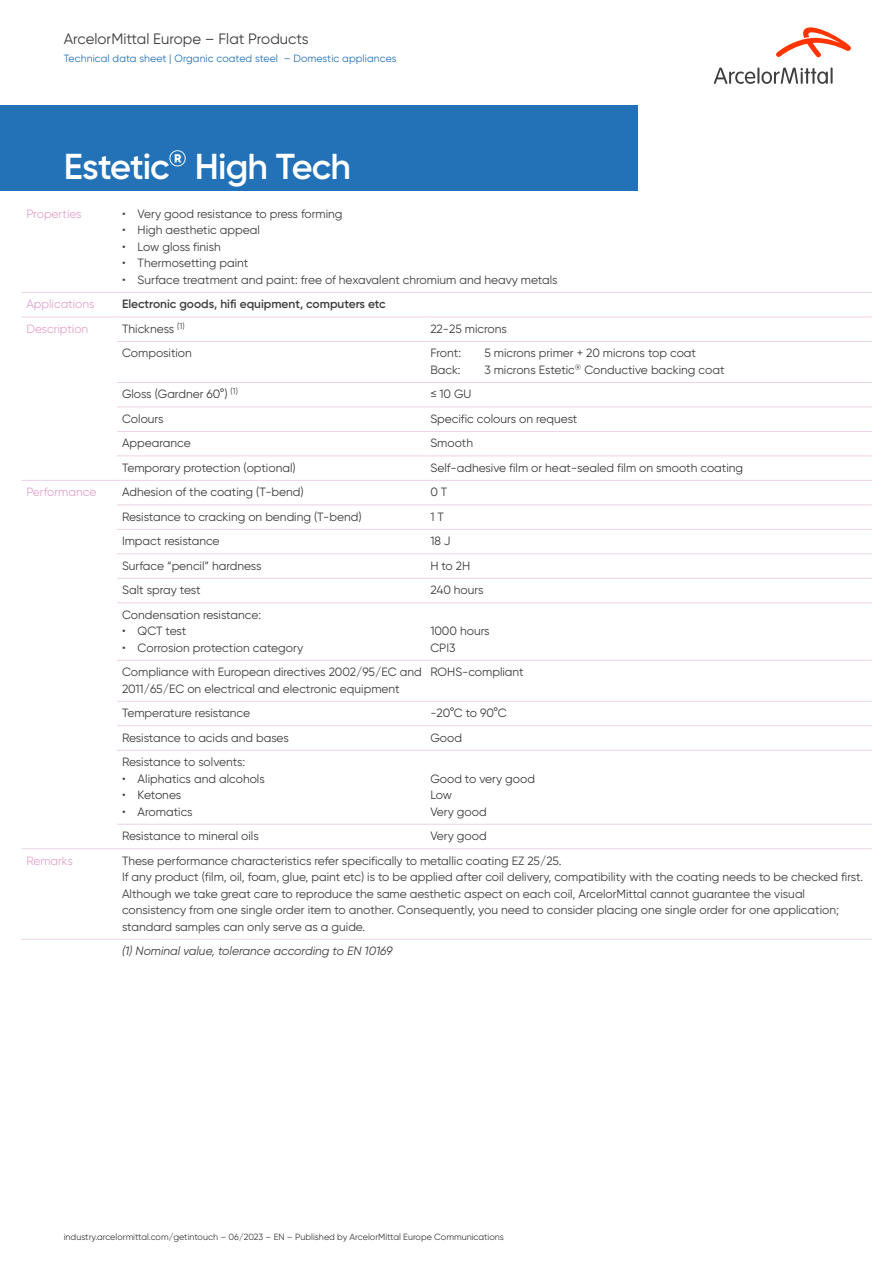
<style>
.page{position:relative;width:893px;height:1263px;background:#fff}
.page>*{position:absolute;margin:0;border:0;box-sizing:border-box;transform-origin:0 0}
.t1{font:600 36px "Gilro";letter-spacing:-.025em;color:#fff}
.t2{font:15px "Gilro";color:#3d3d3c}
.t3{font:12px/16.5px "Gilro";color:#3d3d3c}
.t4{font:12px "Gilro";color:#e2a4ca}
.t5{font:italic 12px "Gilro";color:#3d3d3c}
.t6{font:600 12px "Gilro";color:#3d3d3c}
.t7{font:10.5px "Gilro";letter-spacing:.01em;color:#2372b8}
.t8{font:9px "Gilro";color:#3d3d3c}
</style>
<div class="page">
<div style="left:0;top:105px;width:638px;height:85px;background:#2372b8"></div>
<svg style="left:21px;top:316px;width:851px;height:623px"></svg>
<hr style="left:21px;top:292px;width:96px;height:1px;background:#eed2e7">
<hr style="left:21px;top:317px;width:96px;height:1px;background:#eed2e7">
<hr style="left:21px;top:480px;width:96px;height:1px;background:#eed2e7">
<hr style="left:21px;top:848px;width:96px;height:1px;background:#eed2e7">
<hr style="left:117px;top:317px;width:308px;height:1px;background:#eed2e7">
<hr style="left:425px;top:317px;width:447px;height:1px;background:#eed2e7">
<hr style="left:117px;top:341px;width:308px;height:1px;background:#eed2e7">
<hr style="left:117px;top:382px;width:308px;height:1px;background:#eed2e7">
<hr style="left:117px;top:407px;width:308px;height:1px;background:#eed2e7">
<hr style="left:117px;top:431px;width:308px;height:1px;background:#eed2e7">
<hr style="left:117px;top:455px;width:308px;height:1px;background:#eed2e7">
<hr style="left:425px;top:341px;width:447px;height:1px;background:#eed2e7">
<hr style="left:425px;top:382px;width:447px;height:1px;background:#eed2e7">
<hr style="left:425px;top:407px;width:447px;height:1px;background:#eed2e7">
<hr style="left:425px;top:431px;width:447px;height:1px;background:#eed2e7">
<hr style="left:425px;top:455px;width:447px;height:1px;background:#eed2e7">
<hr style="left:117px;top:480px;width:308px;height:1px;background:#eed2e7">
<hr style="left:425px;top:480px;width:447px;height:1px;background:#eed2e7">
<hr style="left:117px;top:504px;width:308px;height:1px;background:#eed2e7">
<hr style="left:117px;top:529px;width:308px;height:1px;background:#eed2e7">
<hr style="left:117px;top:553px;width:308px;height:1px;background:#eed2e7">
<hr style="left:117px;top:578px;width:308px;height:1px;background:#eed2e7">
<hr style="left:117px;top:602px;width:308px;height:1px;background:#eed2e7">
<hr style="left:117px;top:660px;width:308px;height:1px;background:#eed2e7">
<hr style="left:117px;top:701px;width:308px;height:1px;background:#eed2e7">
<hr style="left:117px;top:725px;width:308px;height:1px;background:#eed2e7">
<hr style="left:117px;top:750px;width:308px;height:1px;background:#eed2e7">
<hr style="left:117px;top:824px;width:308px;height:1px;background:#eed2e7">
<hr style="left:425px;top:504px;width:447px;height:1px;background:#eed2e7">
<hr style="left:425px;top:529px;width:447px;height:1px;background:#eed2e7">
<hr style="left:425px;top:553px;width:447px;height:1px;background:#eed2e7">
<hr style="left:425px;top:578px;width:447px;height:1px;background:#eed2e7">
<hr style="left:425px;top:602px;width:447px;height:1px;background:#eed2e7">
<hr style="left:425px;top:660px;width:447px;height:1px;background:#eed2e7">
<hr style="left:425px;top:701px;width:447px;height:1px;background:#eed2e7">
<hr style="left:425px;top:725px;width:447px;height:1px;background:#eed2e7">
<hr style="left:425px;top:750px;width:447px;height:1px;background:#eed2e7">
<hr style="left:425px;top:824px;width:447px;height:1px;background:#eed2e7">
<hr style="left:117px;top:848px;width:308px;height:1px;background:#eed2e7">
<hr style="left:425px;top:848px;width:447px;height:1px;background:#eed2e7">
<hr style="left:117px;top:292px;width:308px;height:1px;background:#eed2e7">
<hr style="left:425px;top:292px;width:447px;height:1px;background:#eed2e7">
<hr style="left:21px;top:939px;width:96px;height:1px;background:#eed2e7">
<hr style="left:117px;top:939px;width:308px;height:1px;background:#eed2e7">
<hr style="left:425px;top:939px;width:447px;height:1px;background:#eed2e7">
<svg style="left:776px;top:27px;width:75px;height:30px"></svg>
<svg style="left:714px;top:67px;width:119px;height:17px"></svg>
<p class="t2" style="left:64px;top:29px;width:246px">ArcelorMittal Europe – Flat Products</p>
<p class="t7" style="left:64px;top:52px;width:334px">Technical data sheet | Organic coated steel – Domestic appliances</p>
<h1 class="t1" style="left:64px;top:144px;width:289px">Estetic® High Tech</h1>
<p class="t4" style="left:26px;top:206px;width:57px">Properties</p>
<p class="t3" style="left:122px;top:205px;width:222px">• Very good resistance to press forming</p>
<p class="t3" style="left:122px;top:222px;width:139px">• High aesthetic appeal</p>
<p class="t3" style="left:122px;top:238px;width:100px">• Low gloss finish</p>
<p class="t3" style="left:122px;top:255px;width:128px">• Thermosetting paint</p>
<p class="t3" style="left:122px;top:271px;width:437px">• Surface treatment and paint: free of hexavalent chromium and heavy metals</p>
<p class="t4" style="left:26px;top:297px;width:70px">Applications</p>
<p class="t6" style="left:122px;top:297px;width:265px">Electronic goods, hifi equipment, computers etc</p>
<p class="t4" style="left:26px;top:321px;width:63px">Description</p>
<p class="t3" style="left:122px;top:320px;width:64px">Thickness <sup>(1)</sup></p>
<p class="t3" style="left:430px;top:320px;width:78px">22-25 microns</p>
<p class="t3" style="left:122px;top:345px;width:71px">Composition</p>
<p class="t3" style="left:430px;top:345px;width:32px">Front:</p>
<p class="t3" style="left:484px;top:345px;width:213px">5 microns primer + 20 microns top coat</p>
<p class="t3" style="left:430px;top:361px;width:32px">Back:</p>
<p class="t3" style="left:484px;top:361px;width:242px">3 microns Estetic® Conductive backing coat</p>
<p class="t3" style="left:122px;top:386px;width:117px">Gloss (Gardner 60°) <sup>(1)</sup></p>
<p class="t3" style="left:430px;top:386px;width:43px">≤ 10 GU</p>
<p class="t3" style="left:122px;top:410px;width:43px">Colours</p>
<p class="t3" style="left:430px;top:410px;width:149px">Specific colours on request</p>
<p class="t3" style="left:122px;top:435px;width:70px">Appearance</p>
<p class="t3" style="left:430px;top:435px;width:44px">Smooth</p>
<p class="t3" style="left:122px;top:459px;width:175px">Temporary protection (optional)</p>
<p class="t3" style="left:430px;top:459px;width:314px">Self-adhesive film or heat-sealed film on smooth coating</p>
<p class="t4" style="left:26px;top:485px;width:71px">Performance</p>
<p class="t3" style="left:122px;top:484px;width:183px">Adhesion of the coating (T-bend)</p>
<p class="t3" style="left:430px;top:484px;width:19px">0 T</p>
<p class="t3" style="left:122px;top:508px;width:241px">Resistance to cracking on bending (T-bend)</p>
<p class="t3" style="left:430px;top:508px;width:15px">1 T</p>
<p class="t3" style="left:122px;top:533px;width:99px">Impact resistance</p>
<p class="t3" style="left:430px;top:533px;width:22px">18 J</p>
<p class="t3" style="left:122px;top:557px;width:141px">Surface “pencil” hardness</p>
<p class="t3" style="left:430px;top:557px;width:42px">H to 2H</p>
<p class="t3" style="left:122px;top:582px;width:80px">Salt spray test</p>
<p class="t3" style="left:430px;top:582px;width:55px">240 hours</p>
<p class="t3" style="left:122px;top:606px;width:141px">Condensation resistance:</p>
<p class="t3" style="left:122px;top:623px;width:66px">• QCT test</p>
<p class="t3" style="left:122px;top:639px;width:183px">• Corrosion protection category</p>
<p class="t3" style="left:430px;top:623px;width:61px">1000 hours<br>CPI3</p>
<p class="t3" style="left:122px;top:664px;width:301px">Compliance with European directives 2002/95/EC and<br>2011/65/EC on electrical and electronic equipment</p>
<p class="t3" style="left:430px;top:664px;width:95px">ROHS-compliant</p>
<p class="t3" style="left:122px;top:705px;width:130px">Temperature resistance</p>
<p class="t3" style="left:430px;top:705px;width:78px">-20°C to 90°C</p>
<p class="t3" style="left:122px;top:729px;width:168px">Resistance to acids and bases</p>
<p class="t3" style="left:430px;top:729px;width:33px">Good</p>
<p class="t3" style="left:122px;top:754px;width:125px">Resistance to solvents:</p>
<p class="t3" style="left:122px;top:770px;width:144px">• Aliphatics and alcohols</p>
<p class="t3" style="left:122px;top:787px;width:61px">• Ketones</p>
<p class="t3" style="left:122px;top:803px;width:72px">• Aromatics</p>
<p class="t3" style="left:430px;top:770px;width:106px">Good to very good<br>Low<br>Very good</p>
<p class="t3" style="left:122px;top:828px;width:138px">Resistance to mineral oils</p>
<p class="t3" style="left:430px;top:828px;width:58px">Very good</p>
<p class="t4" style="left:26px;top:853px;width:48px">Remarks</p>
<p class="t3" style="left:122px;top:852px;width:743px">These performance characteristics refer specifically to metallic coating EZ 25/25.<br>If any product (film, oil, foam, glue, paint etc) is to be applied after coil delivery, compatibility with the coating needs to be checked first.<br>Although we take great care to reproduce the same aesthetic aspect on each coil, ArcelorMittal cannot guarantee the visual consistency from one single order item to another. Consequently, you need to consider placing one single order for one application; standard samples can only serve as a guide.</p>
<p class="t5" style="left:122px;top:944px;width:272px">(1) Nominal value, tolerance according to EN 10169</p>
<p class="t8" style="left:64px;top:1231px;width:442px">industry.arcelormittal.com/getintouch – 06/2023 – EN – Published by ArcelorMittal Europe Communications</p>
</div>
